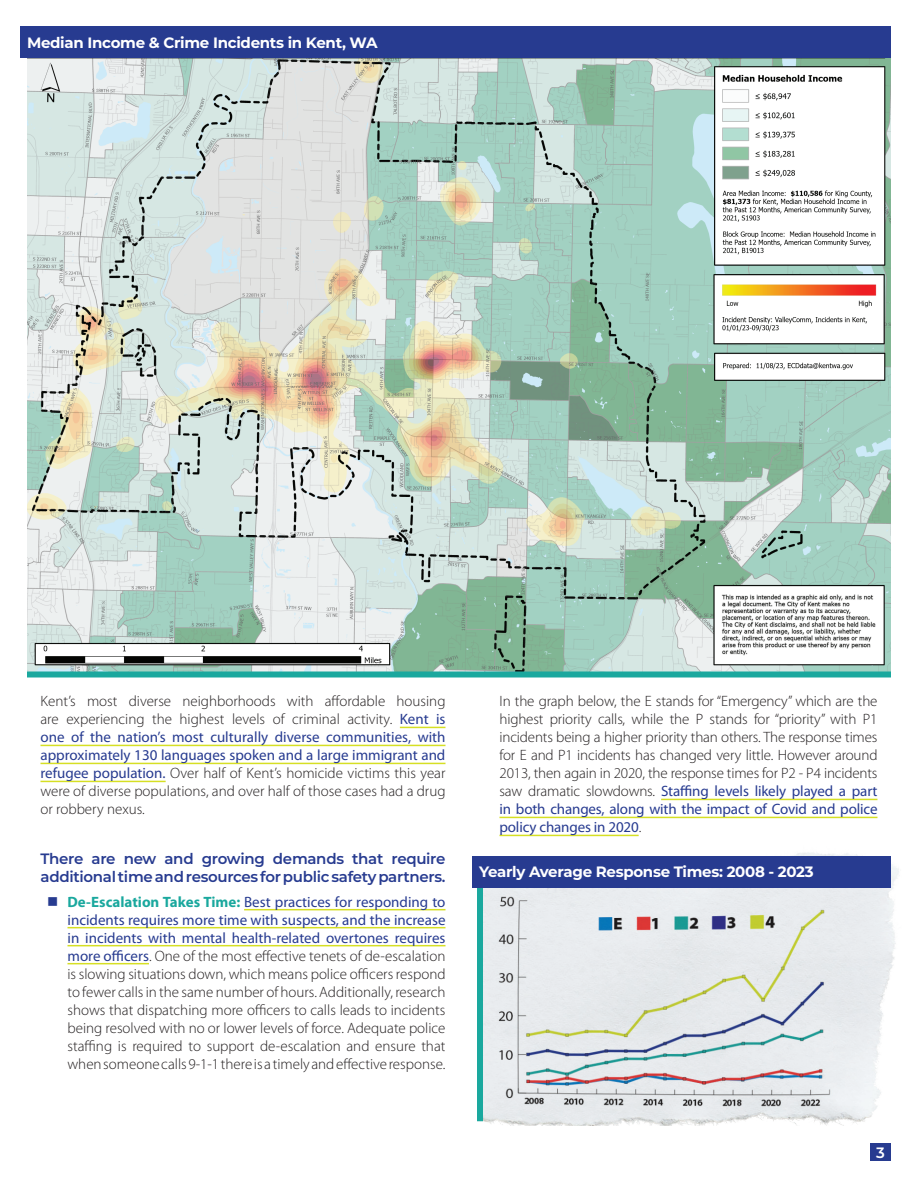
<style>
.page{position:relative;width:918px;height:1188px;background:#fff}
.page>*{position:absolute;margin:0;border:0;box-sizing:border-box;transform-origin:0 0}
.t1{font:300 15px/18px "Myriad Pro";color:#231f20;text-align:justify}
.t2{font:600 15px/18px "Montserrat";letter-spacing:-.02em;color:#273b90}
.t3{font:700 15px "Montserrat";letter-spacing:-.02em;color:#fff}
.t4{font:600 15px "Montserrat";color:#fff}
.s1{font-weight:400;color:#273b90}
.s2{font-weight:700;color:#1aa89e}
</style>
<div class="page">
<div style="left:870px;top:1144px;width:21px;height:17px;background:#273b90"></div>
<hr style="left:400px;top:727px;width:45px;height:1px;background:#d6df24">
<hr style="left:40px;top:745px;width:406px;height:1px;background:#d6df24">
<hr style="left:40px;top:763px;width:406px;height:1px;background:#d6df24">
<hr style="left:40px;top:781px;width:126px;height:1px;background:#d6df24">
<hr style="left:244px;top:909px;width:202px;height:1px;background:#d6df24">
<hr style="left:68px;top:927px;width:378px;height:1px;background:#d6df24">
<hr style="left:68px;top:945px;width:378px;height:1px;background:#d6df24">
<hr style="left:68px;top:963px;width:81px;height:1px;background:#d6df24">
<hr style="left:661px;top:799px;width:216px;height:1px;background:#d6df24">
<hr style="left:500px;top:817px;width:378px;height:1px;background:#d6df24">
<hr style="left:500px;top:835px;width:139px;height:1px;background:#d6df24">
<img style="left:479px;top:852px;width:420px;height:273px">
<div style="left:477px;top:857px;width:6px;height:264px;background:#1aa89e"></div>
<div style="left:473px;top:856px;width:418px;height:32px;background:#273b90"></div>
<img style="left:27px;top:58px;width:864px;height:613px">
<div style="left:20px;top:26px;width:871px;height:32px;background:#273b90"></div>
<div style="left:27px;top:671px;width:864px;height:6px;background:#1aa89e"></div>
<p class="t3" style="left:27px;top:31px;width:352px">Median Income &amp; Crime Incidents in Kent, WA</p>
<p class="t1" style="left:40px;top:692px;width:407px">Kent’s most diverse neighborhoods with affordable housing are experiencing the highest levels of criminal activity. <span class="s1">Kent is one of the nation’s most culturally diverse communities, with approximately 130 languages spoken and a large immigrant and refugee population.</span> Over half of Kent’s homicide victims this year were of diverse populations, and over half of those cases had a drug or robbery nexus.</p>
<p class="t2" style="left:40px;top:849px;width:407px">There are new and growing demands that require additional time and resources for public safety partners.</p>
<p class="t1" style="left:68px;top:893px;width:380px"><span class="s2">De-Escalation Takes Time:</span> <span class="s1">Best practices for responding to incidents requires more time with suspects, and the increase in incidents with mental health-related overtones requires more officers</span>. One of the most effective tenets of de-escalation is slowing situations down, which means police officers respond to fewer calls in the same number of hours. Additionally, research shows that dispatching more officers to calls leads to incidents being resolved with no or lower levels of force. Adequate police staffing is required to support de-escalation and ensure that when someone calls 9-1-1 there is a timely and effective response.</p>
<p class="t1" style="left:500px;top:692px;width:380px">In the graph below, the E stands for “Emergency” which are the highest priority calls, while the P stands for “priority” with P1 incidents being a higher priority than others. The response times for E and P1 incidents has changed very little. However around 2013, then again in 2020, the response times for P2 - P4 incidents saw dramatic slowdowns. <span class="s1">Staffing levels likely played a part in both changes, along with the impact of Covid and police policy changes in 2020</span>.</p>
<p class="t3" style="left:479px;top:861px;width:336px">Yearly Average Response Times: 2008 - 2023</p>
<p class="t4" style="left:876px;top:1142px;width:10px">3</p>
</div>
